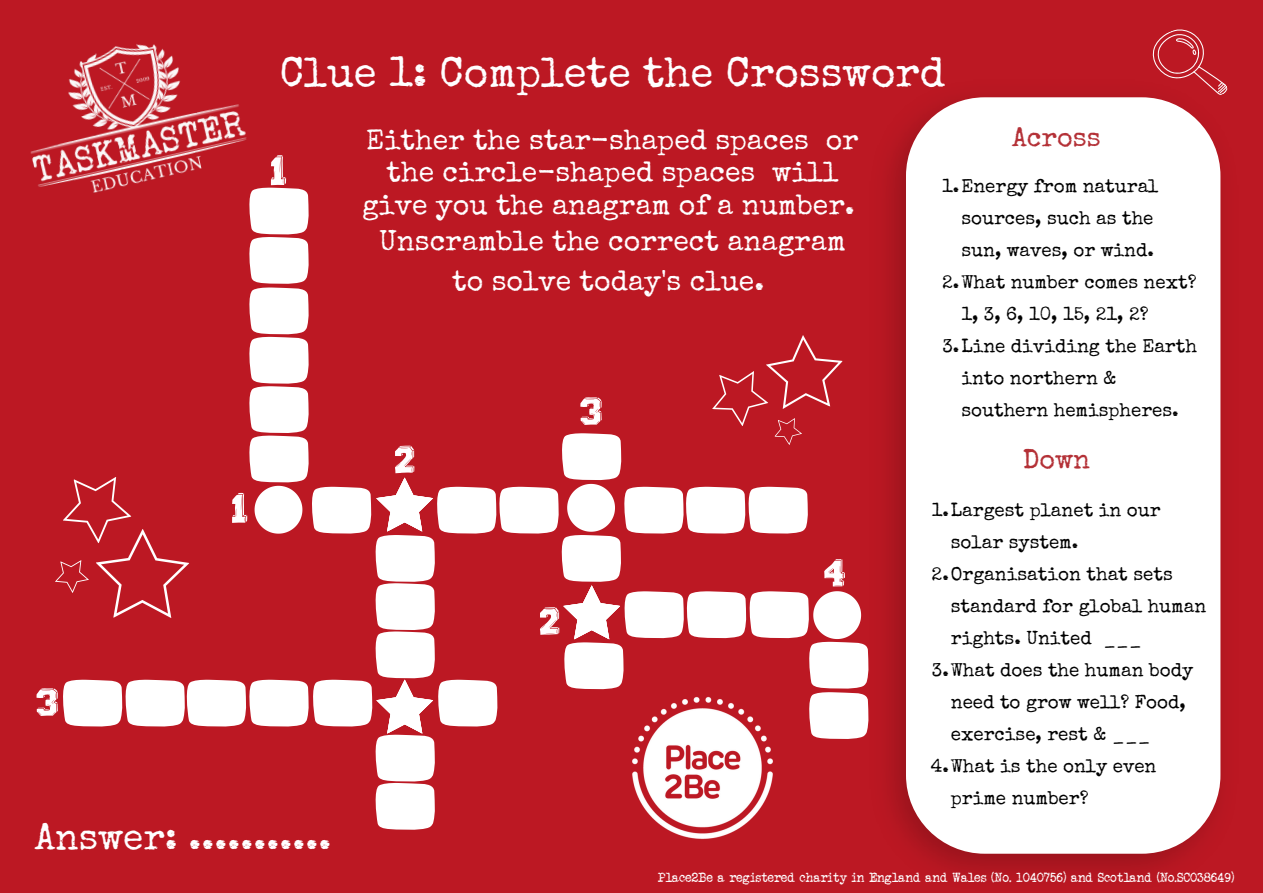
<style>
.page{position:relative;width:1263px;height:893px;background:#bc1823}
.page>*{position:absolute;margin:0;border:0;box-sizing:border-box;transform-origin:0 0}
.t1{font:42px "Special Elite";color:#fffeff}
.t2{font:37.12px "Special Elite";color:#fffeff}
.t3{font:28.5px/32.6px "Special Elite";color:#fffeff;text-align:center}
.t4{font:26.85px "Special Elite";color:#b43137}
.t5{font:18.83px "Special Elite";color:#000}
.t6{font:13.5px "Veteran Typewriter";color:#fffeff}
</style>
<div class="page">
<img style="left:889px;top:97px;width:332px;height:774px">
<div style="left:906px;top:97px;width:314px;height:756px;background:#fff;border-radius:79px"></div>
<svg style="left:1145px;top:29px;width:83px;height:72px"></svg>
<svg style="left:36px;top:188px;width:833px;height:642px"></svg>
<img style="left:30px;top:44px;width:260px;height:235px">
<img style="left:621px;top:686px;width:163px;height:153px">
<h1 class="t1" style="left:280px;top:56px;width:667px">Clue 1: Complete the Crossword</h1>
<h2 class="t2" style="left:35px;top:823px;width:298px">Answer: ...........</h2>
<h3 class="t3" style="left:362px;top:127px;width:498px">Either the star-shaped spaces or the circle-shaped spaces will give you the anagram of a number.</h3>
<h3 class="t3" style="left:379px;top:225px;width:468px;line-height:39.4px">Unscramble the correct anagram to solve today's clue.</h3>
<h3 class="t4" style="left:1012px;top:127px;width:90px">Across</h3>
<p class="t5" style="left:942px;top:178px;width:218px">1.Energy from natural</p>
<p class="t5" style="left:961px;top:210px;width:194px">sources, such as the</p>
<p class="t5" style="left:961px;top:243px;width:194px">sun, waves, or wind.</p>
<p class="t5" style="left:942px;top:275px;width:256px">2.What number comes next?</p>
<p class="t5" style="left:961px;top:307px;width:189px">1, 3, 6, 10, 15, 21, 2?</p>
<p class="t5" style="left:942px;top:339px;width:256px">3.Line dividing the Earth</p>
<p class="t5" style="left:961px;top:371px;width:156px">into northern &amp;</p>
<p class="t5" style="left:961px;top:403px;width:219px">southern hemispheres.</p>
<h3 class="t4" style="left:1023px;top:449px;width:69px">Down</h3>
<p class="t5" style="left:932px;top:502px;width:230px">1.Largest planet in our</p>
<p class="t5" style="left:951px;top:534px;width:129px">solar system.</p>
<p class="t5" style="left:932px;top:566px;width:243px">2.Organisation that sets</p>
<p class="t5" style="left:951px;top:598px;width:257px">standard for global human</p>
<p class="t5" style="left:951px;top:630px;width:192px">rights. United ___</p>
<p class="t5" style="left:932px;top:663px;width:263px">3.What does the human body</p>
<p class="t5" style="left:951px;top:695px;width:236px">need to grow well? Food,</p>
<p class="t5" style="left:951px;top:727px;width:201px">exercise, rest &amp; ___</p>
<p class="t5" style="left:931px;top:759px;width:227px">4.What is the only even</p>
<p class="t5" style="left:951px;top:791px;width:139px">prime number?</p>
<p class="t6" style="left:658px;top:870px;width:578px">Place2Be a registered charity in England and Wales (No. 1040756) and Scotland (No.SC038649)</p>
</div>
